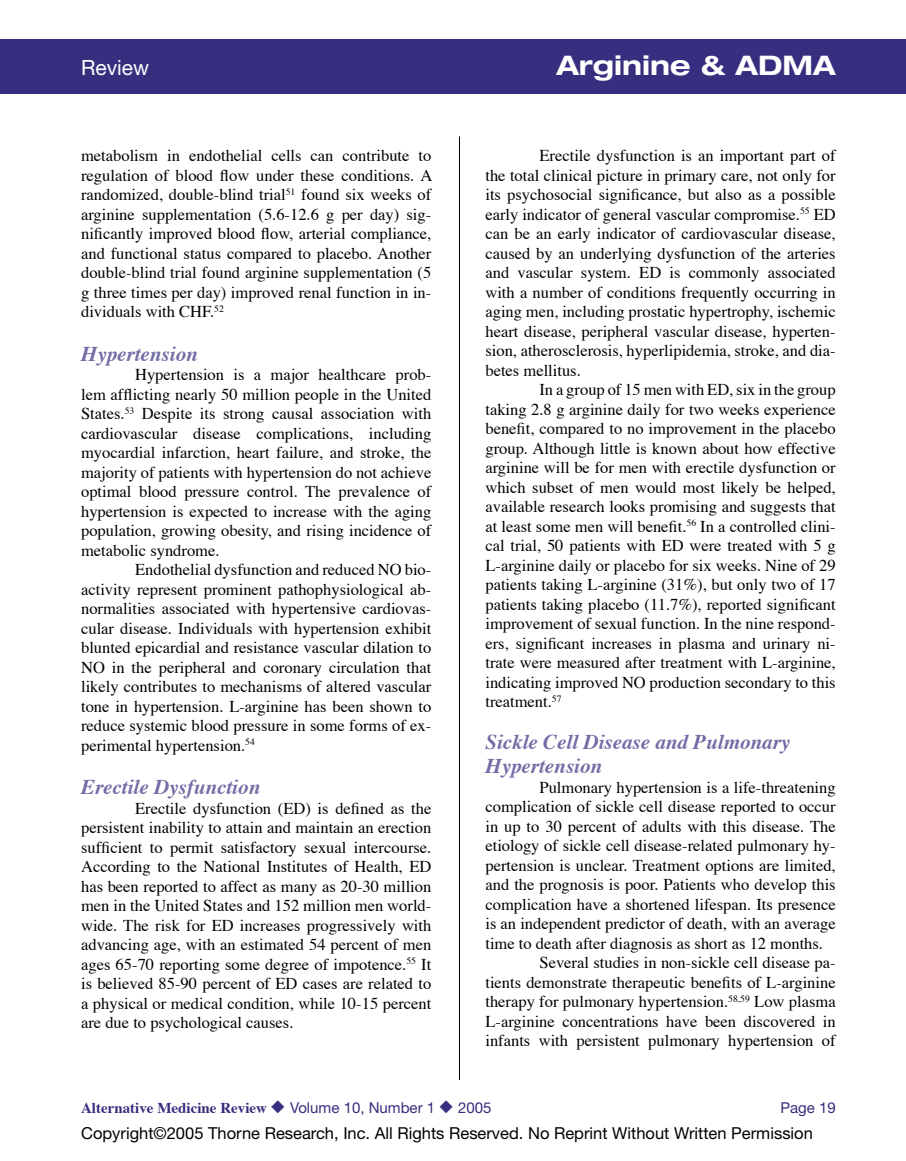
<style>
.page{position:relative;width:906px;height:1161px;background:#fff}
.page>*{position:absolute;margin:0;border:0;box-sizing:border-box;transform-origin:0 0}
.t1{font:700 expanded 27px "Helvetica Neue";color:#fff}
.SubHead{font:italic 700 21px/24px "Times";color:#726da5}
.t2{font:21px "Helvetica Neue";color:#fff}
.Body_Text{font:16.5px/19.5px "Times";color:#000;text-align:justify}
.t3{font:16.5px "Helvetica Neue";color:#000}
.t4{font:700 15px "Times";color:#362e7e}
.t5{font:15px "Helvetica Neue";color:#362e7e}
.s1{font-family:"Helvetica Neue";font-weight:400}
</style>
<div class="page">
<div style="left:0;top:39px;width:905px;height:55px;background:#362e7e"></div>
<hr style="left:459px;top:136px;width:1px;height:944px;background:#000">
<p class="t2" style="left:81px;top:55px;width:70px">Review</p>
<h1 class="t1" style="left:556px;top:49px;width:281px">Arginine &amp; ADMA</h1>
<p class="Body_Text" style="left:81px;top:147px;width:352px">metabolism in endothelial cells can contribute to regulation of blood flow under these conditions. A randomized, double-blind trial<sup>51</sup> found six weeks of arginine supplementation (5.6-12.6 g per day) sig&shy;nificantly improved blood flow, arterial compliance, and functional status compared to placebo. Another double-blind trial found arginine supplementation (5 g three times per day) improved renal function in in&shy;dividuals with CHF.<sup>52</sup></p>
<p class="SubHead" style="left:81px;top:343px;width:118px">Hypertension</p>
<p class="Body_Text" style="left:81px;top:366px;width:351px;text-indent:54px">Hypertension is a major healthcare prob&shy;lem afflicting nearly 50 million people in the United States.<sup>53</sup> Despite its strong causal association with cardiovascular disease complications, including myocardial infarction, heart failure, and stroke, the majority of patients with hypertension do not achieve optimal blood pressure control. The prevalence of hypertension is expected to increase with the aging population, growing obesity, and rising incidence of metabolic syndrome.</p>
<p class="Body_Text" style="left:81px;top:561px;width:351px;text-indent:54px">Endothelial dysfunction and reduced NO bio&shy;activity represent prominent pathophysiological ab&shy;normalities associated with hypertensive cardiovas&shy;cular disease. Individuals with hypertension exhibit blunted epicardial and resistance vascular dilation to NO in the peripheral and coronary circulation that likely contributes to mechanisms of altered vascular tone in hypertension. L-arginine has been shown to reduce systemic blood pressure in some forms of ex&shy;perimental hypertension.<sup>54</sup></p>
<p class="SubHead" style="left:81px;top:776px;width:181px">Erectile Dysfunction</p>
<p class="Body_Text" style="left:81px;top:800px;width:351px;text-indent:54px">Erectile dysfunction (ED) is defined as the persistent inability to attain and maintain an erection sufficient to permit satisfactory sexual intercourse.<br>According to the National Institutes of Health, ED has been reported to affect as many as 20-30 million men in the United States and 152 million men world&shy;wide. The risk for ED increases progressively with advancing age, with an estimated 54 percent of men ages 65-70 reporting some degree of impotence.<sup>55</sup> It is believed 85-90 percent of ED cases are related to a physical or medical condition, while 10-15 percent are due to psychological causes.</p>
<p class="Body_Text" style="left:485px;top:147px;width:351px;text-indent:54px">Erectile dysfunction is an important part of the total clinical picture in primary care, not only for its psychosocial significance, but also as a possible early indicator of general vascular compromise.<sup>55</sup> ED can be an early indicator of cardiovascular disease, caused by an underlying dysfunction of the arteries and vascular system. ED is commonly associated with a number of conditions frequently occurring in aging men, including prostatic hypertrophy, ischemic heart disease, peripheral vascular disease, hyperten&shy;sion, atherosclerosis, hyperlipidemia, stroke, and dia&shy;betes mellitus.</p>
<p class="Body_Text" style="left:485px;top:381px;width:351px;text-indent:54px">In a group of 15 men with ED, six in the group taking 2.8 g arginine daily for two weeks experience benefit, compared to no improvement in the placebo group. Although little is known about how effective arginine will be for men with erectile dysfunction or which subset of men would most likely be helped, available research looks promising and suggests that at least some men will benefit.<sup>56</sup> In a controlled clini&shy;cal trial, 50 patients with ED were treated with 5 g L-arginine daily or placebo for six weeks. Nine of 29 patients taking L-arginine (31%), but only two of 17 patients taking placebo (11.7%), reported significant improvement of sexual function. In the nine respond&shy;ers, significant increases in plasma and urinary ni&shy;trate were measured after treatment with L-arginine, indicating improved NO production secondary to this treatment.<sup>57</sup></p>
<p class="SubHead" style="left:485px;top:731px;width:306px">Sickle Cell Disease and Pulmonary<br>Hypertension</p>
<p class="Body_Text" style="left:485px;top:779px;width:351px;text-indent:54px">Pulmonary hypertension is a life-threatening complication of sickle cell disease reported to occur in up to 30 percent of adults with this disease. The etiology of sickle cell disease-related pulmonary hy&shy;pertension is unclear. Treatment options are limited, and the prognosis is poor. Patients who develop this complication have a shortened lifespan. Its presence is an independent predictor of death, with an average time to death after diagnosis as short as 12 months.</p>
<p class="Body_Text" style="left:485px;top:954px;width:351px;text-indent:54px">Several studies in non-sickle cell disease pa&shy;tients demonstrate therapeutic benefits of L-arginine therapy for pulmonary hypertension.<sup>58,59</sup> Low plasma L-arginine concentrations have been discovered in infants with persistent pulmonary hypertension of</p>
<p class="t4" style="left:81px;top:1098px;width:412px">Alternative Medicine Review ◆ <span class="s1">Volume 10, Number 1</span> ◆ <span class="s1">2005</span></p>
<p class="t5" style="left:780px;top:1099px;width:57px">Page 19</p>
<p class="t3" style="left:81px;top:1124px;width:733px">Copyright©2005 Thorne Research, Inc. All Rights Reserved. No Reprint Without Written Permission</p>
</div>
